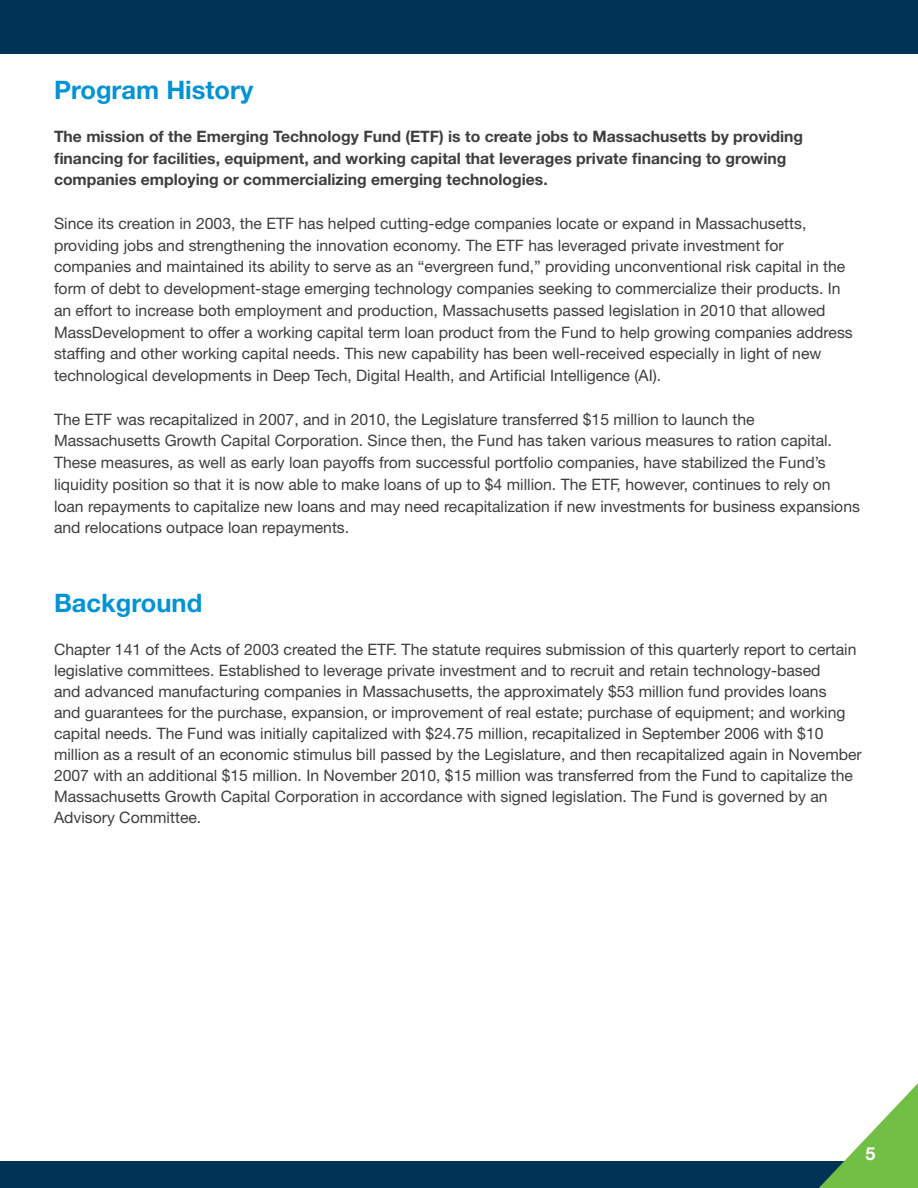
<style>
.page{position:relative;width:918px;height:1188px;background:#fff}
.page>*{position:absolute;margin:0;border:0;box-sizing:border-box;transform-origin:0 0}
.headers{font:700 25.5px "Helvetica Neue LT Std";color:#0093d5}
.t1{font:700 18px "Helvetica Neue LT Std";color:#fff}
.t2{font:15.75px/21.8px "Helvetica Neue LT Std";color:#3e3e3f}
.t3{font:700 15.75px/21.8px "Helvetica Neue LT Std";color:#3e3e3f}
</style>
<div class="page">
<div style="left:0;top:0;width:918px;height:54px;background:#003256"></div>
<div style="left:0;top:1161px;width:918px;height:27px;background:#003256"></div>
<svg style="left:819px;top:1083px;width:99px;height:105px"></svg>
<p class="headers" style="left:54px;top:74px;width:201px">Program History</p>
<p class="t3" style="left:54px;top:125px;width:751px">The mission of the Emerging Technology Fund (ETF) is to create jobs to Massachusetts by providing financing for facilities, equipment, and working capital that leverages private financing to growing companies employing or commercializing emerging technologies.</p>
<p class="t2" style="left:54px;top:212px;width:800px">Since its creation in 2003, the ETF has helped cutting-edge companies locate or expand in Massachusetts, providing jobs and strengthening the innovation economy. The ETF has leveraged private investment for companies and maintained its ability to serve as an “evergreen fund,” providing unconventional risk capital in the form of debt to development-stage emerging technology companies seeking to commercialize their products. In an effort to increase both employment and production, Massachusetts passed legislation in 2010 that allowed MassDevelopment to offer a working capital term loan product from the Fund to help growing companies address staffing and other working capital needs. This new capability has been well-received especially in light of new technological developments in Deep Tech, Digital Health, and Artificial Intelligence (AI).</p>
<p class="t2" style="left:54px;top:408px;width:807px">The ETF was recapitalized in 2007, and in 2010, the Legislature transferred $15 million to launch the Massachusetts Growth Capital Corporation. Since then, the Fund has taken various measures to ration capital.<br>These measures, as well as early loan payoffs from successful portfolio companies, have stabilized the Fund’s liquidity position so that it is now able to make loans of up to $4 million. The ETF, however, continues to rely on loan repayments to capitalize new loans and may need recapitalization if new investments for business expansions and relocations outpace loan repayments.</p>
<p class="headers" style="left:54px;top:587px;width:150px">Background</p>
<p class="t2" style="left:54px;top:638px;width:809px;line-height:21px">Chapter 141 of the Acts of 2003 created the ETF. The statute requires submission of this quarterly report to certain legislative committees. Established to leverage private investment and to recruit and retain technology-based<br>and advanced manufacturing companies in Massachusetts, the approximately $53 million fund provides loans<br>and guarantees for the purchase, expansion, or improvement of real estate; purchase of equipment; and working capital needs. The Fund was initially capitalized with $24.75 million, recapitalized in September 2006 with $10 million as a result of an economic stimulus bill passed by the Legislature, and then recapitalized again in November 2007 with an additional $15 million. In November 2010, $15 million was transferred from the Fund to capitalize the Massachusetts Growth Capital Corporation in accordance with signed legislation. The Fund is governed by an Advisory Committee.</p>
<p class="t1" style="left:866px;top:1143px;width:12px">5</p>
</div>
